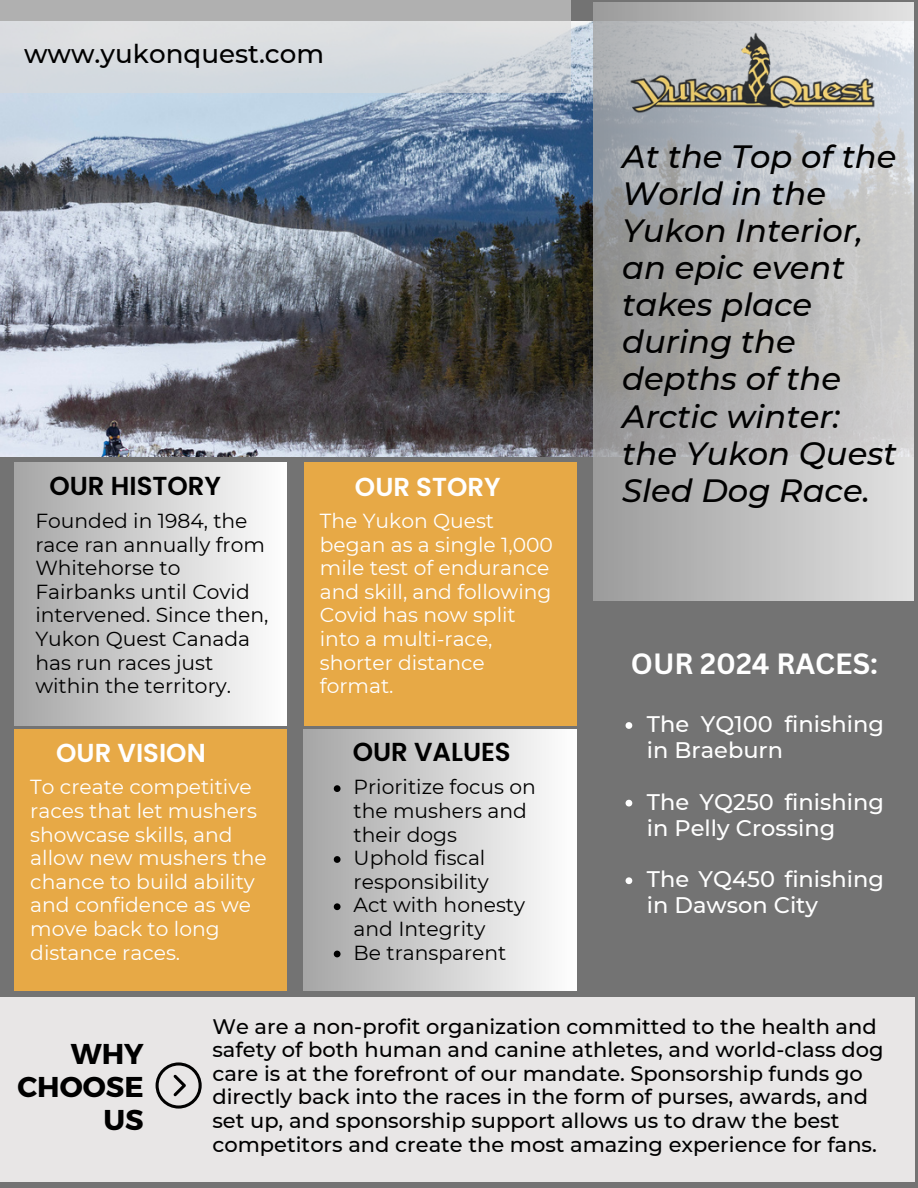
<style>
.page{position:relative;width:918px;height:1188px;background:#737373}
.page>*{position:absolute;margin:0;border:0;box-sizing:border-box;transform-origin:0 0}
.t1{font:italic 500 32.25px/37.2px "Montserrat";color:#010101}
.t2{font:700 28.65px/32.7px "Montserrat";color:#000;text-align:right}
.t3{font:700 28.5px "Canva Sans";color:#fff}
.t4{font:500 26.25px "Montserrat";color:#000}
.t5{font:600 25.95px "Poppins";color:#000}
.t6{font:600 25.95px "Poppins";color:#fff}
.t7{font:500 22.5px/25.8px "Montserrat";color:#fff}
.t8{font:500 21px/23.7px "Montserrat";color:#000}
.t9{font:20.25px/23.7px "Montserrat";color:#fff}
.t10{font:20.25px/23.7px "Montserrat";color:#000}
</style>
<div class="page">
<img style="left:0;top:21px;width:593px;height:436px">
<svg style="left:593px;top:3px;width:321px;height:597px"></svg>
<div style="left:14px;top:462px;width:273px;height:264px;background:linear-gradient(to right,#a6a6a6,#fefefe)"></div>
<div style="left:304px;top:462px;width:272px;height:264px;background:#e7a946"></div>
<div style="left:0;top:997px;width:914px;height:184px;background:#e8e6e6"></div>
<svg style="left:156px;top:1062px;width:46px;height:47px"></svg>
<div style="left:14px;top:729px;width:273px;height:261px;background:#e7a946"></div>
<div style="left:304px;top:729px;width:272px;height:261px;background:linear-gradient(to right,#a6a6a6,#fefefe)"></div>
<svg style="left:0;top:0;width:570px;height:92px;fill:#d5dadf"></svg>
<img style="left:616px;top:11px;width:279px;height:127px">
<svg style="left:334px;top:785px;width:7px;height:7px"></svg>
<svg style="left:334px;top:856px;width:7px;height:7px"></svg>
<svg style="left:334px;top:903px;width:7px;height:7px"></svg>
<svg style="left:334px;top:951px;width:7px;height:6px"></svg>
<svg style="left:626px;top:722px;width:6px;height:7px"></svg>
<svg style="left:626px;top:800px;width:6px;height:6px"></svg>
<svg style="left:626px;top:877px;width:6px;height:7px"></svg>
<p class="t4" style="left:24px;top:38px;width:302px">www.yukonquest.com</p>
<p class="t5" style="left:49px;top:468px;width:173px">OUR HISTORY</p>
<p class="t10" style="left:35px;top:509px;width:235px">Founded in 1984, the race ran annually from<br>Whitehorse to<br>Fairbanks until Covid intervened. Since then,<br>Yukon Quest Canada has run races just within the territory.</p>
<p class="t6" style="left:56px;top:735px;width:151px">OUR VISION</p>
<p class="t9" style="left:30px;top:775px;width:238px">To create competitive races that let mushers showcase skills, and allow new mushers the chance to build ability and confidence as we move back to long distance races.</p>
<p class="t6" style="left:355px;top:469px;width:147px">OUR STORY</p>
<p class="t9" style="left:320px;top:509px;width:235px">The Yukon Quest began as a single 1,000 mile test of endurance and skill, and following<br>Covid has now split into a multi-race, shorter distance format.</p>
<p class="t5" style="left:353px;top:734px;width:160px">OUR VALUES</p>
<p class="t10" style="left:354px;top:775px;width:184px">Prioritize focus on the mushers and their dogs</p>
<p class="t10" style="left:354px;top:846px;width:137px">Uphold fiscal responsibility</p>
<p class="t10" style="left:354px;top:893px;width:173px">Act with honesty and Integrity</p>
<p class="t10" style="left:354px;top:941px;width:154px">Be transparent</p>
<p class="t1" style="left:622px;top:138px;width:276px">At the Top of the<br>World in the<br>Yukon Interior, an epic event takes place during the depths of the</p>
<p class="t1" style="left:622px;top:397px;width:219px">Arctic winter:</p>
<p class="t1" style="left:622px;top:435px;width:276px">the Yukon Quest<br>Sled Dog Race.</p>
<p class="t3" style="left:631px;top:644px;width:249px">OUR 2024 RACES:</p>
<p class="t7" style="left:647px;top:711px;width:238px">The YQ100 finishing in Braeburn</p>
<p class="t7" style="left:647px;top:789px;width:238px">The YQ250 finishing in Pelly Crossing</p>
<p class="t7" style="left:647px;top:867px;width:239px">The YQ450 finishing in Dawson City</p>
<p class="t2" style="left:17px;top:1036px;width:128px">WHY<br>CHOOSE<br>US</p>
<p class="t8" style="left:212px;top:1014px;width:673px">We are a non-profit organization committed to the health and safety of both human and canine athletes, and world-class dog care is at the forefront of our mandate. Sponsorship funds go directly back into the races in the form of purses, awards, and set up, and sponsorship support allows us to draw the best competitors and create the most amazing experience for fans.</p>
</div>
